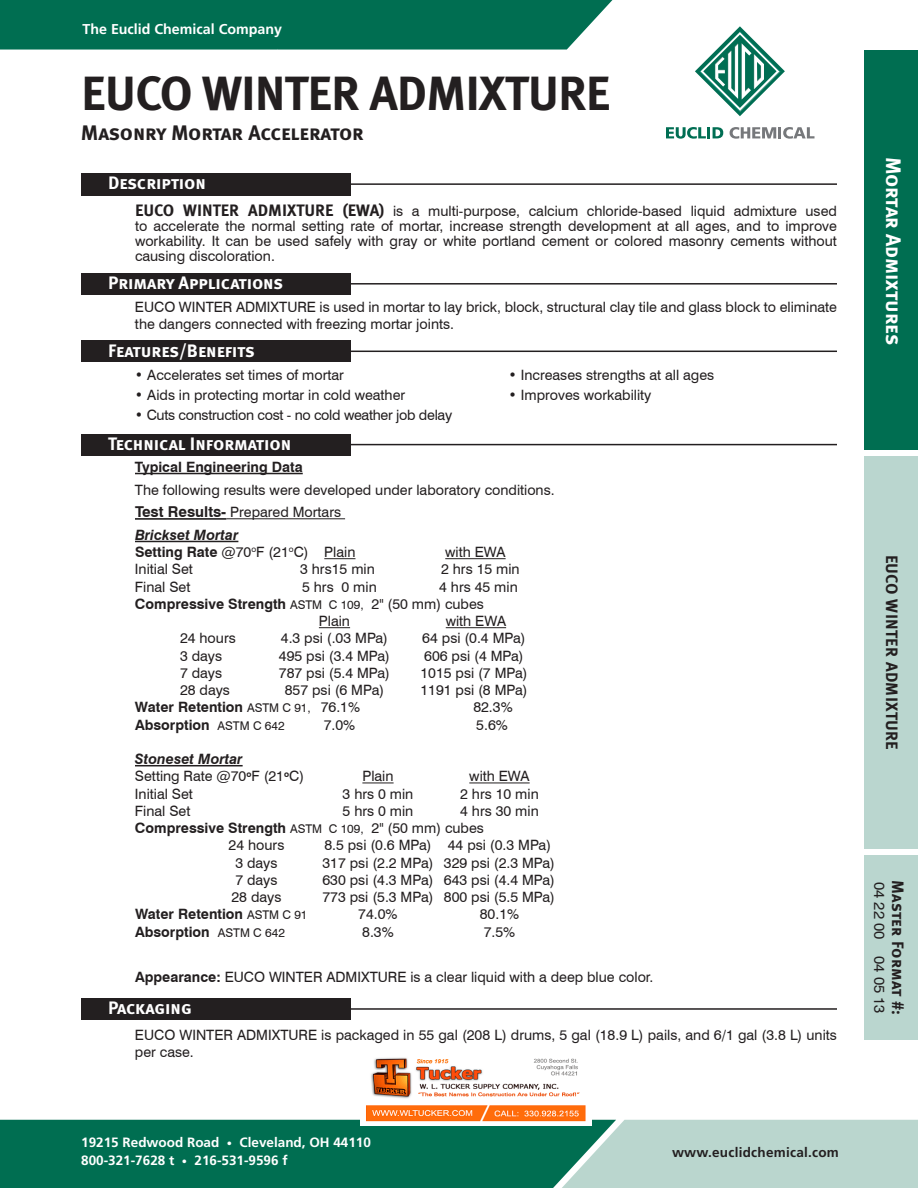
<style>
.page{position:relative;width:918px;height:1188px;background:#fff}
.page>*{position:absolute;margin:0;border:0;box-sizing:border-box;transform-origin:0 0}
.t1{font:48px "Meta Bold Caps";letter-spacing:-.02em;color:#231f20}
.t2{font:21px "Meta Bold Caps";letter-spacing:-.01em;color:#231f20}
.t3{font:21px "Meta Bold Caps";letter-spacing:-.005em;color:#fff}
.t4{font:18px "Meta Bold Caps";color:#fff}
.t5{font:16.5px "Meta Bold Caps";letter-spacing:.02em;color:#231f20}
.t6{font:15px "Swiss 721 BT";color:#231f20}
.t7{font:14.25px/15px "Swiss 721 BT";color:#231f20}
.t8{font:700 14.25px "Swiss 721 BT";color:#231f20}
.t9{font:14.25px "Swiss 721 BT";letter-spacing:-.02em;color:#231f20}
.t10{font:700 14.25px "Frutiger LT Std";color:#fff}
.t11{font:700 13.5px/18px "Frutiger LT Std";color:#fff}
.t12{font:700 13.5px "Frutiger LT Std";letter-spacing:.02em;color:#231f20}
.s1{font-family:"Meta Bold Caps";font-size:16.5px}
.s2{font-weight:700;font-size:15px}
.s3{font-weight:700;font-style:italic}
.s4{font-weight:700}
.s5{font-weight:400;font-size:12px}
.s6{font-weight:400}
.s7{font-size:10.5px}
</style>
<div class="page">
<svg style="left:0;top:1120px;width:918px;height:68px;background:#45947f"></svg>
<div style="left:864px;top:855px;width:54px;height:185px;background:#bad6cf"></div>
<div style="left:864px;top:457px;width:54px;height:392px;background:#bad6cf"></div>
<div style="left:864px;top:51px;width:54px;height:399px;background:#006e51"></div>
<svg style="left:695px;top:26px;width:90px;height:90px"></svg>
<svg style="left:666px;top:127px;width:57px;height:12px"></svg>
<svg style="left:730px;top:127px;width:84px;height:12px"></svg>
<div style="left:0;top:0;width:612px;height:50px;background:#006e51"></div>
<div style="left:81px;top:173px;width:270px;height:22px;background:#231f20"></div>
<hr style="left:340px;top:183px;width:497px;height:2px;background:#231f20">
<hr style="left:340px;top:283px;width:497px;height:2px;background:#231f20">
<div style="left:81px;top:273px;width:270px;height:22px;background:#231f20"></div>
<div style="left:81px;top:340px;width:270px;height:22px;background:#231f20"></div>
<hr style="left:340px;top:351px;width:497px;height:1px;background:#231f20">
<hr style="left:340px;top:444px;width:497px;height:1px;background:#231f20">
<div style="left:81px;top:434px;width:270px;height:22px;background:#231f20"></div>
<hr style="left:135px;top:473px;width:168px;height:1px;background:#231f20">
<hr style="left:135px;top:518px;width:91px;height:2px;background:#231f20">
<hr style="left:226px;top:518px;width:119px;height:1px;background:#231f20">
<hr style="left:135px;top:541px;width:103px;height:1px;background:#231f20">
<hr style="left:324px;top:558px;width:31px;height:1px;background:#231f20">
<hr style="left:445px;top:558px;width:61px;height:1px;background:#231f20">
<hr style="left:319px;top:627px;width:31px;height:1px;background:#231f20">
<hr style="left:446px;top:627px;width:60px;height:1px;background:#231f20">
<hr style="left:135px;top:765px;width:108px;height:1px;background:#231f20">
<hr style="left:362px;top:783px;width:32px;height:1px;background:#231f20">
<hr style="left:469px;top:783px;width:61px;height:1px;background:#231f20">
<div style="left:81px;top:998px;width:270px;height:22px;background:#231f20"></div>
<hr style="left:340px;top:1008px;width:497px;height:2px;background:#231f20">
<img style="left:360px;top:1057px;width:232px;height:69px">
<p class="t10" style="left:82px;top:21px;width:201px">The Euclid Chemical Company</p>
<h1 class="t1" style="left:81px;top:65px;width:531px">EUCO WINTER ADMIXTURE</h1>
<h2 class="t2" style="left:81px;top:120px;width:284px">Masonry Mortar Accelerator</h2>
<p class="t4" style="left:108px;top:173px;width:99px">Description</p>
<p class="t7" style="left:135px;top:203px;width:703px;text-align:justify"><span class="s1">EUCO WINTER ADMIXTURE (EWA)</span> is a multi-purpose, calcium chloride-based liquid admixture used to accelerate the normal setting rate of mortar, increase strength development at all ages, and to improve workability. It can be used safely with gray or white portland cement or colored masonry cements without causing discoloration.</p>
<p class="t4" style="left:108px;top:272px;width:177px">Primary Applications</p>
<p class="t7" style="left:135px;top:298px;width:704px;line-height:17.2px">EUCO WINTER ADMIXTURE is used in mortar to lay brick, block, structural clay tile and glass block to eliminate the dangers connected with freezing mortar joints.</p>
<p class="t4" style="left:108px;top:340px;width:148px">Features/Benefits</p>
<p class="t7" style="left:135px;top:367px;width:210px">• Accelerates set times of mortar</p>
<p class="t7" style="left:135px;top:387px;width:272px">• Aids in protecting mortar in cold weather</p>
<p class="t9" style="left:135px;top:406px;width:319px">• Cuts construction cost - no cold weather job delay</p>
<p class="t7" style="left:509px;top:367px;width:207px">• Increases strengths at all ages</p>
<p class="t7" style="left:509px;top:387px;width:145px">• Improves workability</p>
<p class="t4" style="left:108px;top:433px;width:185px">Technical Information</p>
<p class="t8" style="left:135px;top:458px;width:169px">Typical Engineering Data</p>
<p class="t7" style="left:135px;top:478px;width:421px;line-height:22.6px">The following results were developed under laboratory conditions.<br><span class="s2">Test Results-</span> Prepared Mortars<br><span class="s3">Brickset Mortar</span></p>
<p class="t7" style="left:135px;top:545px;width:222px"><span class="s4">Setting Rate</span> @70<sup>o</sup>F (21<sup>o</sup>C) Plain</p>
<p class="t7" style="left:445px;top:545px;width:62px">with EWA</p>
<p class="t7" style="left:135px;top:562px;width:59px">Initial Set</p>
<p class="t7" style="left:300px;top:562px;width:76px">3 hrs15 min</p>
<p class="t7" style="left:441px;top:562px;width:80px">2 hrs 15 min</p>
<p class="t7" style="left:135px;top:579px;width:57px">Final Set</p>
<p class="t7" style="left:302px;top:579px;width:76px">5 hrs 0 min</p>
<p class="t7" style="left:439px;top:579px;width:80px">4 hrs 45 min</p>
<p class="t8" style="left:135px;top:595px;width:350px">Compressive Strength <span class="s5">ASTM C 109,</span> <span class="s6">2" (50 mm) cubes</span></p>
<p class="t7" style="left:319px;top:614px;width:33px">Plain</p>
<p class="t7" style="left:446px;top:614px;width:62px">with EWA</p>
<p class="t7" style="left:180px;top:631px;width:57px">24 hours</p>
<p class="t7" style="left:281px;top:631px;width:109px">4.3 psi (.03 MPa)</p>
<p class="t7" style="left:422px;top:631px;width:105px">64 psi (0.4 MPa)</p>
<p class="t7" style="left:180px;top:648px;width:44px">3 days</p>
<p class="t7" style="left:279px;top:648px;width:113px">495 psi (3.4 MPa)</p>
<p class="t7" style="left:424px;top:648px;width:101px">606 psi (4 MPa)</p>
<p class="t7" style="left:180px;top:665px;width:44px">7 days</p>
<p class="t7" style="left:279px;top:665px;width:113px">787 psi (5.4 MPa)</p>
<p class="t7" style="left:420px;top:665px;width:109px">1015 psi (7 MPa)</p>
<p class="t7" style="left:180px;top:683px;width:52px">28 days</p>
<p class="t7" style="left:285px;top:683px;width:101px">857 psi (6 MPa)</p>
<p class="t7" style="left:420px;top:683px;width:109px">1191 psi (8 MPa)</p>
<p class="t8" style="left:135px;top:699px;width:227px">Water Retention <span class="s5">ASTM C 91,</span> <span class="s6">76.1%</span></p>
<p class="t7" style="left:473px;top:700px;width:41px">82.3%</p>
<p class="t8" style="left:135px;top:716px;width:151px">Absorption <span class="s5">ASTM C 642</span></p>
<p class="t7" style="left:324px;top:717px;width:33px">7.0%</p>
<p class="t7" style="left:476px;top:717px;width:33px">5.6%</p>
<p class="t7" style="left:135px;top:750px;width:171px;line-height:17.2px"><span class="s3">Stoneset Mortar<br></span>Setting Rate @70<sup>o</sup>F (21<sup>o</sup>C)</p>
<p class="t7" style="left:362px;top:769px;width:33px">Plain</p>
<p class="t7" style="left:469px;top:769px;width:62px">with EWA</p>
<p class="t7" style="left:135px;top:786px;width:59px">Initial Set</p>
<p class="t7" style="left:343px;top:786px;width:72px">3 hrs 0 min</p>
<p class="t7" style="left:460px;top:786px;width:80px">2 hrs 10 min</p>
<p class="t7" style="left:135px;top:803px;width:57px">Final Set</p>
<p class="t7" style="left:343px;top:803px;width:72px">5 hrs 0 min</p>
<p class="t7" style="left:460px;top:803px;width:80px">4 hrs 30 min</p>
<p class="t8" style="left:135px;top:819px;width:350px">Compressive Strength <span class="s5">ASTM C 109,</span> <span class="s6">2" (50 mm) cubes</span></p>
<p class="t7" style="left:229px;top:838px;width:57px">24 hours</p>
<p class="t7" style="left:324px;top:838px;width:228px">8.5 psi (0.6 MPa) 44 psi (0.3 MPa)</p>
<p class="t7" style="left:235px;top:855px;width:44px">3 days</p>
<p class="t7" style="left:322px;top:855px;width:234px">317 psi (2.2 MPa) 329 psi (2.3 MPa)</p>
<p class="t7" style="left:235px;top:872px;width:44px">7 days</p>
<p class="t7" style="left:322px;top:872px;width:234px">630 psi (4.3 MPa) 643 psi (4.4 MPa)</p>
<p class="t7" style="left:231px;top:890px;width:52px">28 days</p>
<p class="t7" style="left:322px;top:890px;width:234px">773 psi (5.3 MPa) 800 psi (5.5 MPa)</p>
<p class="t8" style="left:135px;top:906px;width:174px">Water Retention <span class="s5">ASTM C 91</span></p>
<p class="t7" style="left:358px;top:907px;width:41px">74.0%</p>
<p class="t7" style="left:480px;top:907px;width:41px">80.1%</p>
<p class="t8" style="left:135px;top:923px;width:151px">Absorption <span class="s5">ASTM C 642</span></p>
<p class="t7" style="left:362px;top:924px;width:33px">8.3%</p>
<p class="t7" style="left:484px;top:924px;width:33px">7.5%</p>
<p class="t7" style="left:135px;top:969px;width:520px"><span class="s4">Appearance:</span> EUCO WINTER ADMIXTURE is a clear liquid with a deep blue color.</p>
<p class="t4" style="left:108px;top:997px;width:85px">Packaging</p>
<p class="t7" style="left:135px;top:1026px;width:703px;line-height:17.2px">EUCO WINTER ADMIXTURE is packaged in 55 gal (208 L) drums, 5 gal (18.9 L) pails, and 6/1 gal (3.8 L) units per case.</p>
<p class="t11" style="left:81px;top:1133px;width:291px">19215 Redwood Road <span class="s7">•</span> Cleveland, OH 44110<br>800-321-7628 t <span class="s7">•</span> 216-531-9596 f</p>
<p class="t12" style="left:672px;top:1144px;width:168px">www.euclidchemical.com</p>
<h2 class="t3" style="left:906px;top:157px;width:189px;rotate:90deg">Mortar Admixtures</h2>
<p class="t5" style="left:901px;top:555px;width:197px;rotate:90deg">EUCO WINTER ADMIXTURE</p>
<p class="t6" style="left:889px;top:882px;width:133px;rotate:90deg">04 22 00 04 05 13</p>
<p class="t5" style="left:908px;top:880px;width:137px;rotate:90deg">Master Format #:</p>
</div>
